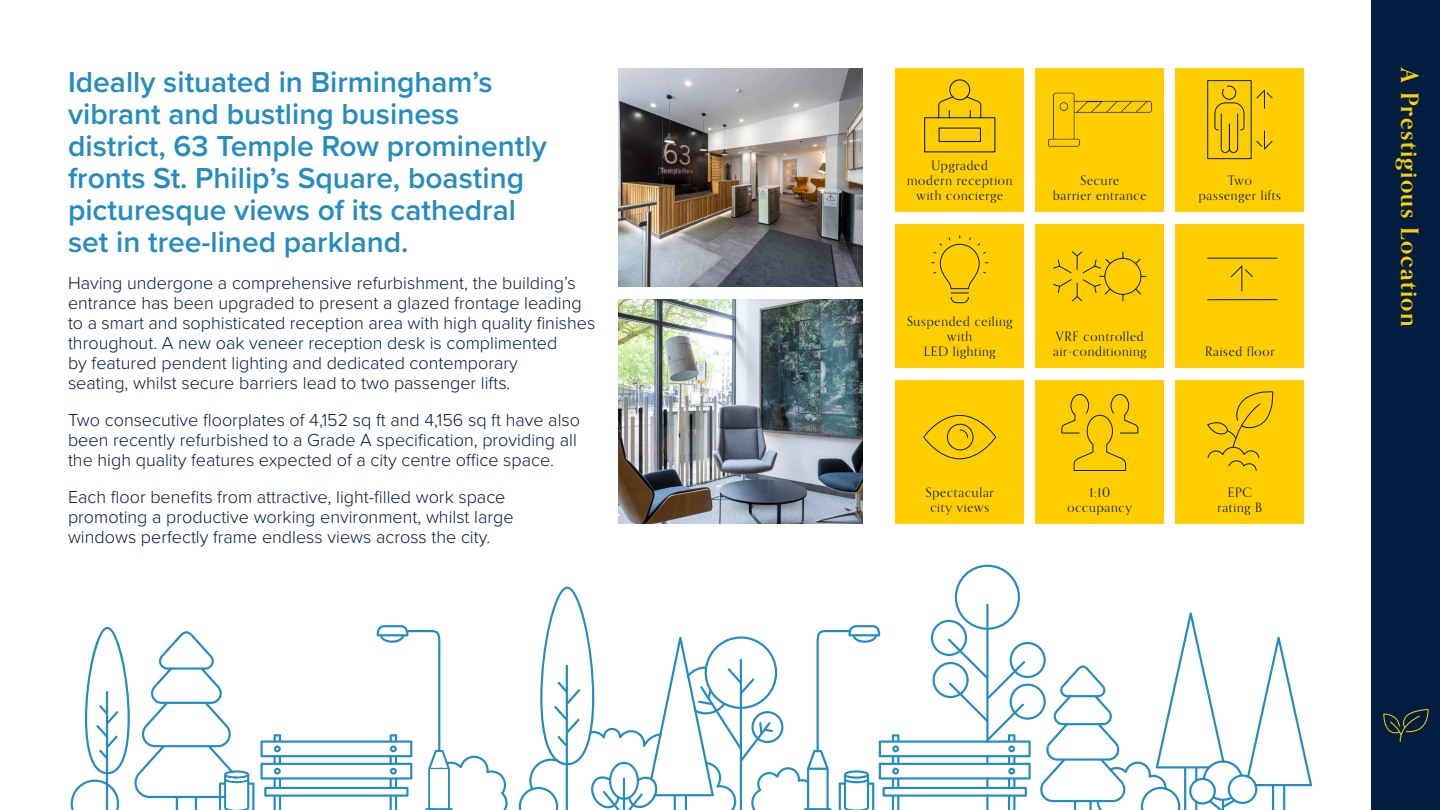
<style>
.page{position:relative;width:1440px;height:810px;background:#fff}
.page>*{position:absolute;margin:0;border:0;box-sizing:border-box;transform-origin:0 0}
.t1{font:600 30px/32px "Proxima Nova";color:#238dc1}
.t2{font:700 24px "Orpheus Pro";letter-spacing:.06em;color:#ffcd00}
.t3{font:300 18px/20px "Proxima Nova";color:#011e41}
.t4{font:13px/15px "Orpheus Pro";letter-spacing:.06em;color:#011e41;text-align:center}
</style>
<div class="page">
<svg style="left:71px;top:627px;width:183px;height:183px"></svg>
<svg style="left:260px;top:625px;width:248px;height:185px"></svg>
<svg style="left:519px;top:565px;width:793px;height:245px"></svg>
<div style="left:1372px;top:0;width:68px;height:810px;background:#011e41"></div>
<svg style="left:1383px;top:709px;width:46px;height:33px"></svg>
<img style="left:619px;top:300px;width:243px;height:223px">
<img style="left:619px;top:68px;width:243px;height:218px">
<div style="left:896px;top:68px;width:128px;height:143px;background:#ffcd00"></div>
<div style="left:1036px;top:68px;width:128px;height:143px;background:#ffcd00"></div>
<div style="left:1176px;top:68px;width:128px;height:143px;background:#ffcd00"></div>
<div style="left:896px;top:224px;width:128px;height:143px;background:#ffcd00"></div>
<div style="left:1036px;top:224px;width:128px;height:143px;background:#ffcd00"></div>
<div style="left:1176px;top:224px;width:128px;height:143px;background:#ffcd00"></div>
<div style="left:896px;top:380px;width:128px;height:143px;background:#ffcd00"></div>
<div style="left:1036px;top:380px;width:128px;height:143px;background:#ffcd00"></div>
<div style="left:1176px;top:380px;width:128px;height:143px;background:#ffcd00"></div>
<div style="left:949px;top:79px;width:21px;height:21px;border:1px solid #011e41;border-radius:50%"></div>
<svg style="left:938px;top:96px;width:16px;height:21px"></svg>
<svg style="left:965px;top:96px;width:17px;height:21px"></svg>
<div style="left:924px;top:117px;width:71px;height:35px;border:1px solid #011e41"></div>
<div style="left:939px;top:128px;width:42px;height:14px;border:1px solid #011e41"></div>
<svg style="left:1047px;top:92px;width:106px;height:55px"></svg>
<svg style="left:1214px;top:85px;width:31px;height:68px"></svg>
<div style="left:1207px;top:80px;width:45px;height:79px;border:1px solid #011e41"></div>
<svg style="left:1256px;top:89px;width:17px;height:19px"></svg>
<svg style="left:1256px;top:131px;width:17px;height:19px"></svg>
<svg style="left:932px;top:236px;width:56px;height:67px"></svg>
<svg style="left:1053px;top:251px;width:94px;height:50px"></svg>
<hr style="left:1208px;top:258px;width:69px;height:1px;background:#011e41">
<hr style="left:1208px;top:299px;width:69px;height:1px;background:#011e41">
<svg style="left:1230px;top:265px;width:23px;height:26px"></svg>
<svg style="left:1061px;top:394px;width:77px;height:77px"></svg>
<svg style="left:1207px;top:391px;width:66px;height:80px"></svg>
<div style="left:923px;top:415px;width:73px;height:44px;border:1px solid #011e41;border-radius:50%"></div>
<div style="left:947px;top:424px;width:26px;height:26px;border:1px solid #011e41;border-radius:50%"></div>
<svg style="left:959px;top:429px;width:9px;height:9px"></svg>
<h1 class="t1" style="left:68px;top:65px;width:480px">Ideally situated in Birmingham’s vibrant and bustling business district, 63 Temple Row prominently fronts St. Philip’s Square, boasting picturesque views of its cathedral set in tree-lined parkland.</h1>
<p class="t3" style="left:68px;top:272px;width:529px">Having undergone a comprehensive refurbishment, the building’s entrance has been upgraded to present a glazed frontage leading to a smart and sophisticated reception area with high quality finishes throughout. A new oak veneer reception desk is complimented<br>by featured pendent lighting and dedicated contemporary<br>seating, whilst secure barriers lead to two passenger lifts.</p>
<p class="t3" style="left:68px;top:409px;width:514px">Two consecutive floorplates of 4,152 sq ft and 4,156 sq ft have also been recently refurbished to a Grade A specification, providing all the high quality features expected of a city centre office space.</p>
<p class="t3" style="left:68px;top:486px;width:447px">Each floor benefits from attractive, light-filled work space promoting a productive working environment, whilst large windows perfectly frame endless views across the city.</p>
<p class="t4" style="left:907px;top:158px;width:107px">Upgraded<br>modern reception with concierge</p>
<p class="t4" style="left:1053px;top:173px;width:95px">Secure<br>barrier entrance</p>
<p class="t4" style="left:1199px;top:173px;width:84px">Two passenger lifts</p>
<p class="t4" style="left:907px;top:314px;width:107px">Suspended ceiling with<br>LED lighting</p>
<p class="t4" style="left:1053px;top:329px;width:95px;text-align:left">VRF controlled air-conditioning</p>
<p class="t4" style="left:1205px;top:344px;width:71px">Raised floor</p>
<p class="t4" style="left:926px;top:485px;width:69px">Spectacular city views</p>
<p class="t4" style="left:1068px;top:485px;width:66px">1:10 occupancy</p>
<p class="t4" style="left:1218px;top:485px;width:46px">EPC rating B</p>
<h2 class="t2" style="left:1425px;top:68px;width:260px;rotate:90deg">A Prestigious Location</h2>
</div>
